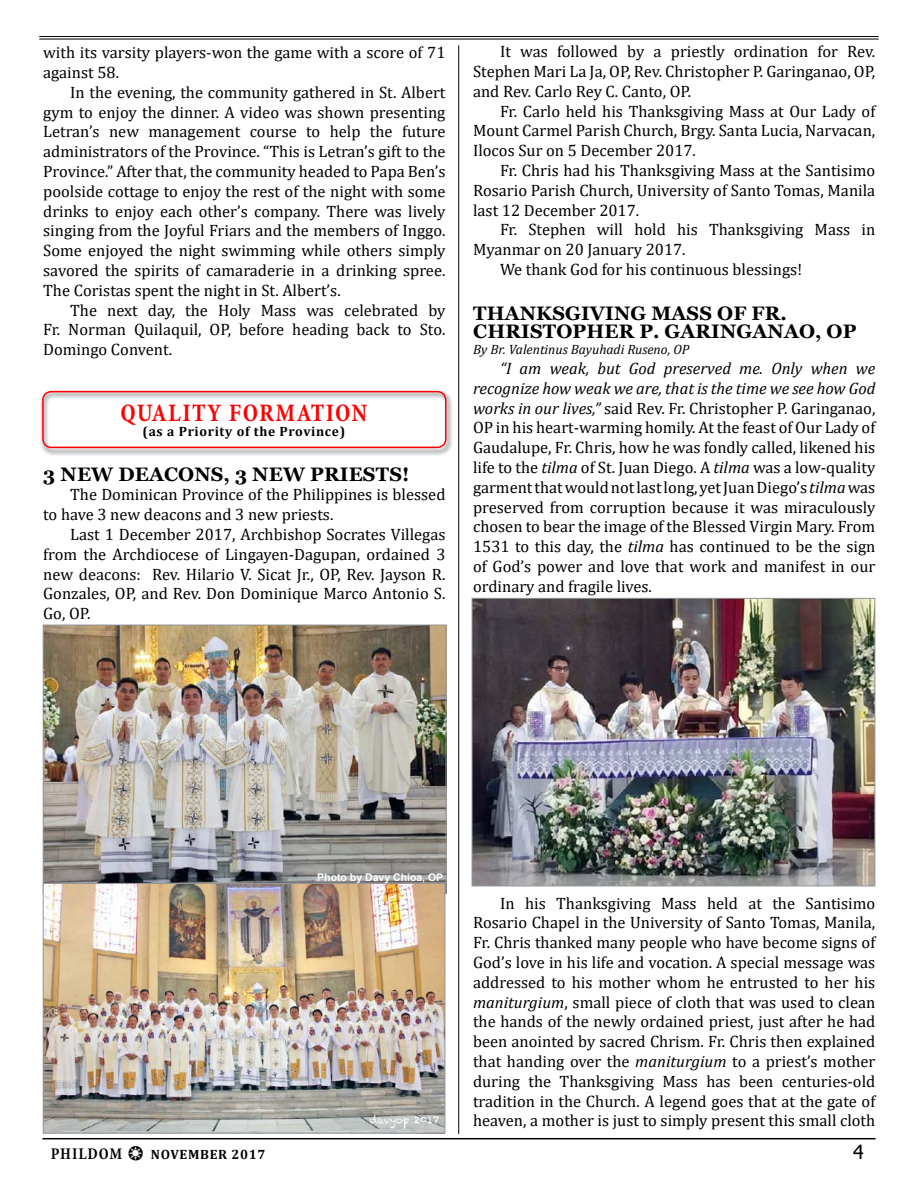
<style>
.page{position:relative;width:918px;height:1188px;background:#fff}
.page>*{position:absolute;margin:0;border:0;box-sizing:border-box;transform-origin:0 0}
.t1{font:700 condensed 25.5px "Minion";letter-spacing:.05em;color:#f00}
.t2{font:700 19.5px "Georgia";letter-spacing:.01em;color:#000}
.t3{font:19.5px "Tahoma";color:#000}
.t4{font:16.5px/19.8px "Cambria";color:#000;text-align:justify}
.t5{font:700 13.5px "Cambria";letter-spacing:.05em;color:#000}
.t6{font:italic 13.5px "Cambria";color:#000}
.t7{font:700 10.5px "Arial";color:#fff}
.s1{font-style:italic}
.s2{font-family:"Minion";font-stretch:condensed;font-size:16.5px}
.s3{font-family:"Dixieland";font-weight:400;font-size:19.5px}
</style>
<div class="page">
<hr style="left:42px;top:1138px;width:834px;height:1px;background:#000">
<hr style="left:39px;top:36px;width:840px;height:1px;background:#000">
<hr style="left:39px;top:39px;width:840px;height:1px;background:#000">
<div style="left:40px;top:389px;width:413px;height:67px;background:#000;opacity:.8"></div>
<div style="left:42px;top:391px;width:405px;height:57px;border:2px solid #f00;border-radius:9px"></div>
<hr style="left:458px;top:45px;width:1px;height:1089px;background:#000">
<img style="left:45px;top:627px;width:399px;height:256px">
<img style="left:45px;top:885px;width:398px;height:246px">
<div style="left:43px;top:883px;width:402px;height:250px;border:1px solid #939598"></div>
<img style="left:474px;top:600px;width:399px;height:284px">
<div style="left:472px;top:598px;width:403px;height:288px;border:1px solid #939598"></div>
<p class="t4" style="left:43px;top:43px;width:404px">with its varsity players-won the game with a score of 71 against 58.</p>
<p class="t4" style="left:43px;top:82px;width:404px;text-indent:27px">In the evening, the community gathered in St. Albert gym to enjoy the dinner. A video was shown presenting Letran’s new management course to help the future administrators of the Province. “This is Letran’s gift to the Province.” After that, the community headed to Papa Ben’s poolside cottage to enjoy the rest of the night with some drinks to enjoy each other’s company. There was lively singing from the Joyful Friars and the members of Inggo.<br>Some enjoyed the night swimming while others simply savored the spirits of camaraderie in a drinking spree.<br>The Coristas spent the night in St. Albert’s.</p>
<p class="t4" style="left:43px;top:300px;width:404px;text-indent:27px">The next day, the Holy Mass was celebrated by Fr. Norman Quilaquil, OP, before heading back to Sto.<br>Domingo Convent.</p>
<h1 class="t1" style="left:120px;top:399px;width:249px">QUALITY FORMATION</h1>
<p class="t5" style="left:143px;top:422px;width:204px">(as a Priority of the Province)</p>
<p class="t2" style="left:43px;top:461px;width:368px">3 NEW DEACONS, 3 NEW PRIESTS!</p>
<p class="t4" style="left:43px;top:485px;width:404px;text-indent:27px">The Dominican Province of the Philippines is blessed to have 3 new deacons and 3 new priests.</p>
<p class="t4" style="left:43px;top:524px;width:404px;text-indent:27px">Last 1 December 2017, Archbishop Socrates Villegas from the Archdiocese of Lingayen-Dagupan, ordained 3 new deacons: Rev. Hilario V. Sicat Jr., OP, Rev. Jayson R.<br>Gonzales, OP, and Rev. Don Dominique Marco Antonio S.<br>Go, OP.</p>
<p class="t4" style="left:473px;top:42px;width:404px;text-indent:27px">It was followed by a priestly ordination for Rev.<br>Stephen Mari La Ja, OP, Rev. Christopher P. Garinganao, OP, and Rev. Carlo Rey C. Canto, OP.</p>
<p class="t4" style="left:473px;top:101px;width:404px;text-indent:27px">Fr. Carlo held his Thanksgiving Mass at Our Lady of Mount Carmel Parish Church, Brgy. Santa Lucia, Narvacan, Ilocos Sur on 5 December 2017.</p>
<p class="t4" style="left:473px;top:160px;width:404px;text-indent:27px">Fr. Chris had his Thanksgiving Mass at the Santisimo Rosario Parish Church, University of Santo Tomas, Manila last 12 December 2017.</p>
<p class="t4" style="left:500px;top:220px;width:377px">Fr. Stephen will hold his Thanksgiving Mass in</p>
<p class="t4" style="left:473px;top:240px;width:214px">Myanmar on 20 January 2017.</p>
<p class="t4" style="left:500px;top:259px;width:304px">We thank God for his continuous blessings!</p>
<p class="t2" style="left:473px;top:301px;width:29px">THANKSGIVING</p>
<p class="t2" style="left:651px;top:301px;width:35px">MASS</p>
<p class="t2" style="left:717px;top:301px;width:71px">OF FR.</p>
<p class="t2" style="left:473px;top:319px;width:30px">CHRISTOPHER</p>
<p class="t2" style="left:639px;top:319px;width:58px">P. GARINGANAO</p>
<p class="t2" style="left:815px;top:319px;width:43px">, OP</p>
<p class="t6" style="left:473px;top:340px;width:218px">By Br. Valentinus Bayuhadi Ruseno, OP</p>
<p class="t4" style="left:473px;top:358px;width:404px;text-indent:27px"><span class="s1">“I am weak, but God preserved me. Only when we recognize how weak we are, that is the time we see how God works in our lives,”</span> said Rev. Fr. Christopher P. Garinganao, OP in his heart-warming homily. At the feast of Our Lady of Gaudalupe, Fr. Chris, how he was fondly called, likened his life to the <span class="s1">tilma</span> of St. Juan Diego. A <span class="s1">tilma</span> was a low-quality garment that would not last long, yet Juan Diego’s <span class="s1">tilma</span> was preserved from corruption because it was miraculously chosen to bear the image of the Blessed Virgin Mary. From 1531 to this day, the <span class="s1">tilma</span> has continued to be the sign of God’s power and love that work and manifest in our ordinary and fragile lives.</p>
<p class="t7" style="left:317px;top:870px;width:128px">Photo by Davy Chioa, OP</p>
<p class="t4" style="left:473px;top:893px;width:404px;text-indent:27px">In his Thanksgiving Mass held at the Santisimo Rosario Chapel in the University of Santo Tomas, Manila, Fr. Chris thanked many people who have become signs of God’s love in his life and vocation. A special message was addressed to his mother whom he entrusted to her his <span class="s1">maniturgium</span>, small piece of cloth that was used to clean the hands of the newly ordained priest, just after he had been anointed by sacred Chrism. Fr. Chris then explained that handing over the <span class="s1">maniturgium</span> to a priest’s mother during the Thanksgiving Mass has been centuries-old tradition in the Church. A legend goes that at the gate of heaven, a mother is just to simply present this small cloth</p>
<p class="t5" style="left:51px;top:1145px;width:216px"><span class="s2">PHILDOM</span> <span class="s3">b</span> November 2017</p>
<p class="t3" style="left:853px;top:1139px;width:12px">4</p>
</div>
